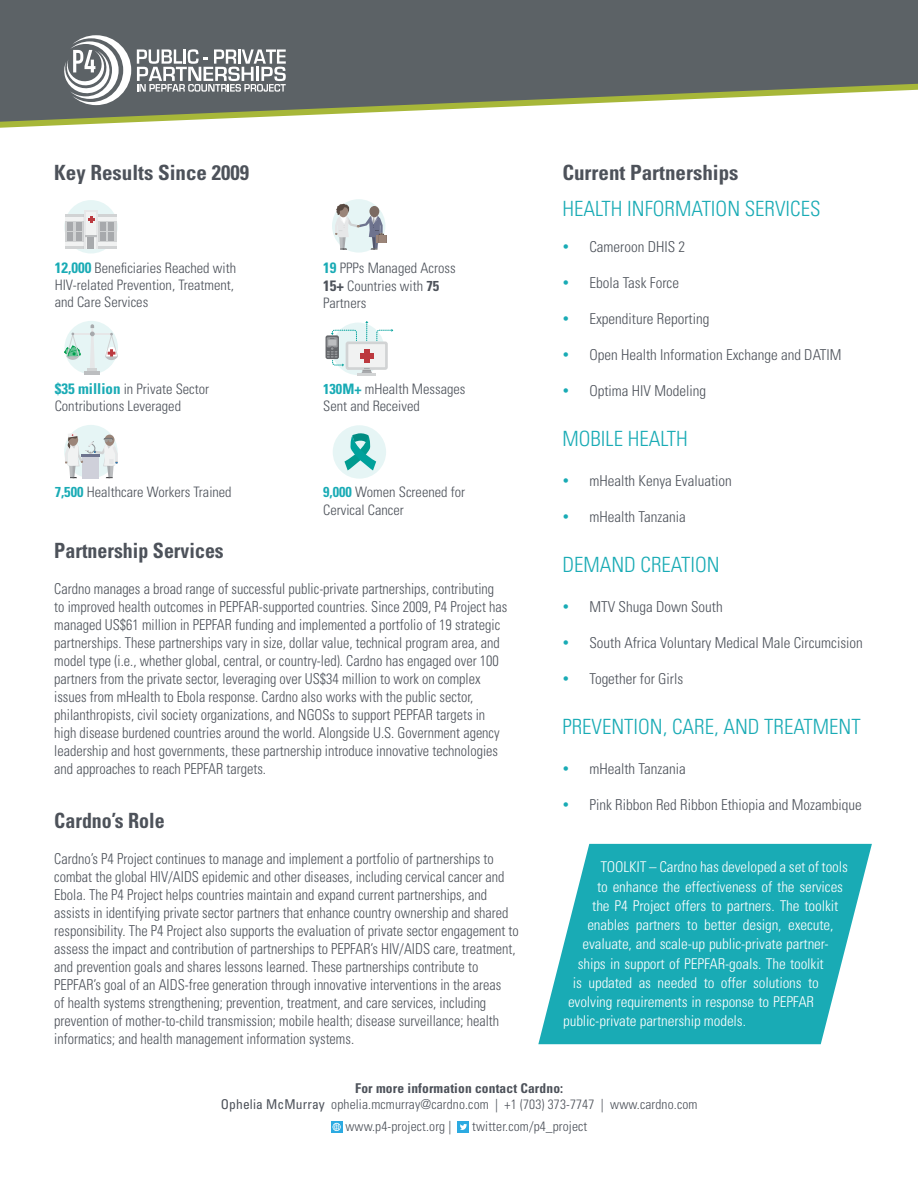
<style>
.page{position:relative;width:918px;height:1188px;background:#fff}
.page>*{position:absolute;margin:0;border:0;box-sizing:border-box;transform-origin:0 0}
.t1{font:300 condensed 21px "Univers LT Std";color:#19abb5}
.t2{font:700 condensed 21px "Univers LT Std";color:#4d525a}
.t3{font:700 condensed 21px "Univers LT Std";color:#4d525a;scale:.95 1}
.t4{font:300 condensed 15px/18px "Univers LT Std";color:#4d525a;scale:.95 1}
.t5{font:300 condensed 15px "Univers LT Std";color:#4d525a}
.t6{font:300 condensed 14.85px "Univers LT Std";color:#fff}
.t7{font:300 condensed 14.4px/17.2px "Univers LT Std";color:#4d525a}
.t8{font:300 condensed 13.5px/16.2px "Univers LT Std";letter-spacing:.01em;color:#4d525a;text-align:center}
.s1{font-weight:700;font-size:15px;color:#19abb5}
.s2{font-weight:700;font-size:15px}
.s3{font-weight:700}
.s4{font-weight:700;color:#19abb5}
.s5{font-weight:400}
</style>
<div class="page">
<svg style="left:0;top:0;width:918px;height:128px"></svg>
<svg style="left:64px;top:35px;width:67px;height:70px"></svg>
<svg style="left:137px;top:49px;width:149px;height:43px"></svg>
<svg style="left:331px;top:1121px;width:11px;height:11px"></svg>
<svg style="left:333px;top:1123px;width:8px;height:8px"></svg>
<div style="left:458px;top:1121px;width:11px;height:11px;background:#2caae1"></div>
<svg style="left:460px;top:1124px;width:7px;height:6px"></svg>
<svg style="left:538px;top:844px;width:334px;height:200px;fill:#19abb5"></svg>
<svg style="left:64px;top:200px;width:54px;height:54px"></svg>
<svg style="left:65px;top:214px;width:52px;height:34px"></svg>
<hr style="left:65px;top:217px;width:52px;height:4px;background:#f1f2f2">
<hr style="left:65px;top:242px;width:52px;height:3px;background:#f1f2f2">
<div style="left:84px;top:210px;width:14px;height:38px;background:#e6e7e8"></div>
<div style="left:86px;top:212px;width:10px;height:36px;background:#f1f2f2"></div>
<div style="left:88px;top:237px;width:6px;height:11px;background:#a7a9ac"></div>
<svg style="left:85px;top:236px;width:12px;height:2px"></svg>
<div style="left:68px;top:222px;width:5px;height:9px;background:#a7a9ac"></div>
<div style="left:76px;top:222px;width:5px;height:9px;background:#a7a9ac"></div>
<div style="left:68px;top:232px;width:5px;height:9px;background:#a7a9ac"></div>
<div style="left:76px;top:232px;width:5px;height:9px;background:#a7a9ac"></div>
<div style="left:100px;top:222px;width:6px;height:9px;background:#a7a9ac"></div>
<div style="left:109px;top:222px;width:5px;height:9px;background:#a7a9ac"></div>
<div style="left:100px;top:232px;width:6px;height:9px;background:#a7a9ac"></div>
<div style="left:109px;top:232px;width:5px;height:9px;background:#a7a9ac"></div>
<svg style="left:88px;top:216px;width:6px;height:6px"></svg>
<div style="left:332px;top:199px;width:53px;height:54px;background:#e6f5f5;border-radius:50%"></div>
<svg style="left:335px;top:204px;width:52px;height:46px"></svg>
<div style="left:65px;top:321px;width:53px;height:53px;background:#e6f5f5;border-radius:50%"></div>
<hr style="left:73px;top:333px;width:39px;height:2px;background:#e6e7e8">
<svg style="left:64px;top:332px;width:17px;height:28px"></svg>
<svg style="left:105px;top:333px;width:13px;height:27px"></svg>
<svg style="left:87px;top:324px;width:10px;height:47px"></svg>
<hr style="left:84px;top:371px;width:16px;height:3px;background:#bcbec0">
<hr style="left:357px;top:373px;width:19px;height:3px;background:#d1d3d4">
<svg style="left:326px;top:321px;width:67px;height:52px"></svg>
<div style="left:64px;top:425px;width:54px;height:53px;background:#e6f5f5;border-radius:50%"></div>
<svg style="left:65px;top:432px;width:53px;height:46px"></svg>
<div style="left:333px;top:425px;width:53px;height:54px;background:#e6f5f5;border-radius:50%"></div>
<svg style="left:344px;top:433px;width:32px;height:37px"></svg>
<h1 class="t2" style="left:54px;top:160px;width:196px">Key Results Since 2009</h1>
<h1 class="t2" style="left:562px;top:160px;width:178px">Current Partnerships</h1>
<h1 class="t1" style="left:562px;top:196px;width:260px">HEALTH INFORMATION SERVICES</h1>
<p class="t5" style="left:589px;top:238px;width:97px">Cameroon DHIS 2</p>
<p class="t5" style="left:589px;top:274px;width:91px">Ebola Task Force</p>
<p class="t5" style="left:589px;top:310px;width:121px">Expenditure Reporting</p>
<p class="t5" style="left:589px;top:346px;width:254px">Open Health Information Exchange and DATIM</p>
<p class="t5" style="left:589px;top:382px;width:118px">Optima HIV Modeling</p>
<h1 class="t1" style="left:562px;top:426px;width:127px">MOBILE HEALTH</h1>
<p class="t5" style="left:589px;top:472px;width:144px">mHealth Kenya Evaluation</p>
<p class="t5" style="left:589px;top:508px;width:98px">mHealth Tanzania</p>
<h1 class="t1" style="left:562px;top:552px;width:159px">DEMAND CREATION</h1>
<p class="t5" style="left:589px;top:598px;width:135px">MTV Shuga Down South</p>
<p class="t5" style="left:589px;top:634px;width:275px">South Africa Voluntary Medical Male Circumcision</p>
<p class="t5" style="left:589px;top:670px;width:95px">Together for Girls</p>
<h1 class="t1" style="left:562px;top:714px;width:300px">PREVENTION, CARE, AND TREATMENT</h1>
<p class="t5" style="left:589px;top:760px;width:98px">mHealth Tanzania</p>
<p class="t5" style="left:589px;top:796px;width:274px">Pink Ribbon Red Ribbon Ethiopia and Mozambique</p>
<p class="t7" style="left:55px;top:259px;width:183px"><span class="s1">12,000</span> Beneficiaries Reached with<br>HIV-related Prevention, Treatment, and Care Services</p>
<p class="t7" style="left:323px;top:259px;width:134px;line-height:17.7px"><span class="s1">19</span> PPPs Managed Across<br><span class="s2">15+</span> Countries with <span class="s3">75<br></span>Partners</p>
<p class="t7" style="left:55px;top:380px;width:156px"><span class="s1">$35 million</span> in Private Sector<br>Contributions Leveraged</p>
<p class="t7" style="left:323px;top:380px;width:144px"><span class="s4">130M+</span> mHealth Messages<br>Sent and Received</p>
<p class="t7" style="left:55px;top:484px;width:178px"><span class="s4">7,500</span> Healthcare Workers Trained</p>
<p class="t7" style="left:323px;top:484px;width:144px"><span class="s4">9,000</span> Women Screened for<br>Cervical Cancer</p>
<h1 class="t3" style="left:54px;top:538px;width:180px">Partnership Services</h1>
<p class="t4" style="left:54px;top:580px;width:478px">Cardno manages a broad range of successful public-private partnerships, contributing to improved health outcomes in PEPFAR-supported countries. Since 2009, P4 Project has managed US$61 million in PEPFAR funding and implemented a portfolio of 19 strategic partnerships. These partnerships vary in size, dollar value, technical program area, and model type (i.e., whether global, central, or country-led). Cardno has engaged over 100 partners from the private sector, leveraging over US$34 million to work on complex issues from mHealth to Ebola response. Cardno also works with the public sector, philanthropists, civil society organizations, and NGOSs to support PEPFAR targets in high disease burdened countries around the world. Alongside U.S. Government agency leadership and host governments, these partnership introduce innovative technologies and approaches to reach PEPFAR targets.</p>
<h1 class="t3" style="left:54px;top:808px;width:118px">Cardno’s Role</h1>
<p class="t4" style="left:54px;top:850px;width:490px">Cardno’s P4 Project continues to manage and implement a portfolio of partnerships to combat the global HIV/AIDS epidemic and other diseases, including cervical cancer and Ebola. The P4 Project helps countries maintain and expand current partnerships, and assists in identifying private sector partners that enhance country ownership and shared responsibility. The P4 Project also supports the evaluation of private sector engagement to assess the impact and contribution of partnerships to PEPFAR’s HIV/AIDS care, treatment, and prevention goals and shares lessons learned. These partnerships contribute to PEPFAR’s goal of an AIDS-free generation through innovative interventions in the areas<br>of health systems strengthening; prevention, treatment, and care services, including prevention of mother-to-child transmission; mobile health; disease surveillance; health informatics; and health management information systems.</p>
<p class="t6" style="left:600px;top:858px;width:249px">TOOLKIT – Cardno has developed a set of tools</p>
<p class="t6" style="left:597px;top:878px;width:248px">to enhance the effectiveness of the services</p>
<p class="t6" style="left:592px;top:897px;width:248px">the P4 Project offers to partners. The toolkit</p>
<p class="t6" style="left:587px;top:916px;width:248px">enables partners to better design, execute,</p>
<p class="t6" style="left:583px;top:935px;width:248px">evaluate, and scale-up public-private partner-</p>
<p class="t6" style="left:578px;top:955px;width:248px">ships in support of PEPFAR-goals. The toolkit</p>
<p class="t6" style="left:573px;top:974px;width:248px">is updated as needed to offer solutions to</p>
<p class="t6" style="left:568px;top:993px;width:248px">evolving requirements in response to PEPFAR</p>
<p class="t6" style="left:563px;top:1012px;width:185px">public-private partnership models.</p>
<p class="t8" style="left:221px;top:1080px;width:478px"><span class="s3">For more information contact Cardno:<br></span><span class="s5">Ophelia McMurray</span> ophelia.mcmurray@cardno.com | +1 (703) 373-7747 | www.cardno.com</p>
<p class="t8" style="left:345px;top:1118px;width:108px">www.p4-project.org |</p>
<p class="t8" style="left:472px;top:1118px;width:117px">twitter.com/p4_project</p>
</div>
